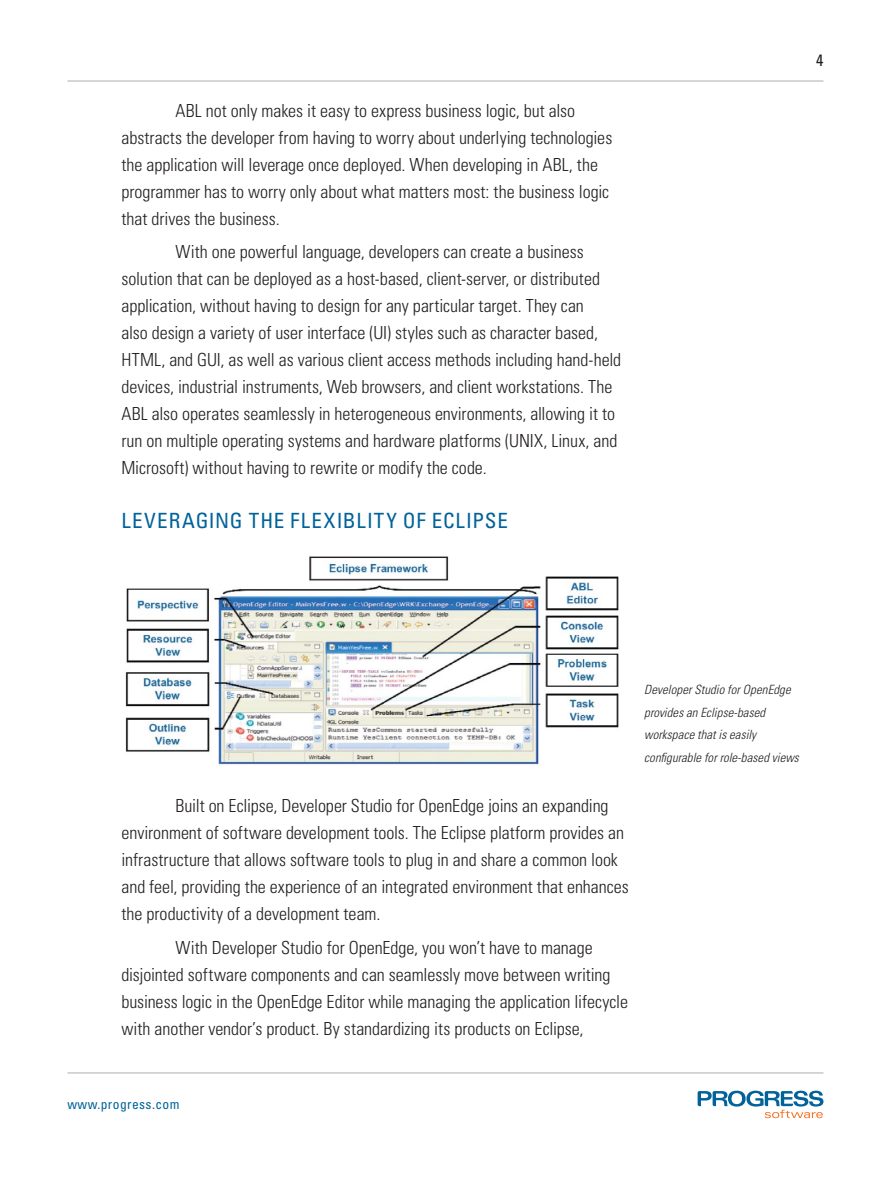
<style>
.page{position:relative;width:891px;height:1188px;background:#fff}
.page>*{position:absolute;margin:0;border:0;box-sizing:border-box;transform-origin:0 0}
.t1{font:condensed 21px "Univers LT Std";letter-spacing:.045em;color:#01639a}
.t2{font:300 condensed 18px/27px "Univers LT Std";color:#231f20}
.t3{font:condensed 16.5px "Univers LT Std";color:#231f20}
.t4{font:condensed 13.5px "Univers LT Std";color:#01639a}
.t5{font:italic 300 condensed 12.75px/22.5px "Univers LT Std";letter-spacing:.005em;color:#231f20}
</style>
<div class="page">
<hr style="left:68px;top:1073px;width:756px;height:1px;background:#5c5c5f">
<svg style="left:698px;top:1091px;width:125px;height:27px"></svg>
<hr style="left:68px;top:81px;width:756px;height:1px;background:#5c5c5f">
<img style="left:125px;top:556px;width:494px;height:209px">
<p class="t2" style="left:122px;top:97px;width:492px;text-indent:54px">ABL not only makes it easy to express business logic, but also abstracts the developer from having to worry about underlying technologies the application will leverage once deployed. When developing in ABL, the programmer has to worry only about what matters most: the business logic that drives the business.</p>
<p class="t2" style="left:122px;top:238px;width:501px;text-indent:54px">With one powerful language, developers can create a business solution that can be deployed as a host-based, client-server, or distributed application, without having to design for any particular target. They can<br>also design a variety of user interface (UI) styles such as character based, HTML, and GUI, as well as various client access methods including hand-held devices, industrial instruments, Web browsers, and client workstations. The ABL also operates seamlessly in heterogeneous environments, allowing it to run on multiple operating systems and hardware platforms (UNIX, Linux, and Microsoft) without having to rewrite or modify the code.</p>
<p class="t1" style="left:122px;top:508px;width:388px">LEVERAGING THE FLEXIBLITY OF ECLIPSE</p>
<p class="t3" style="left:816px;top:50px;width:9px">4</p>
<p class="t2" style="left:122px;top:792px;width:509px;text-indent:54px">Built on Eclipse, Developer Studio for OpenEdge joins an expanding environment of software development tools. The Eclipse platform provides an infrastructure that allows software tools to plug in and share a common look and feel, providing the experience of an integrated environment that enhances the productivity of a development team.</p>
<p class="t2" style="left:122px;top:934px;width:508px;text-indent:54px">With Developer Studio for OpenEdge, you won’t have to manage disjointed software components and can seamlessly move between writing business logic in the OpenEdge Editor while managing the application lifecycle with another vendor’s product. By standardizing its products on Eclipse,</p>
<p class="t5" style="left:644px;top:679px;width:156px">Developer Studio for OpenEdge provides an Eclipse-based workspace that is easily configurable for role-based views</p>
<p class="t4" style="left:67px;top:1095px;width:114px">WWW.PROGRESS.COM</p>
</div>
